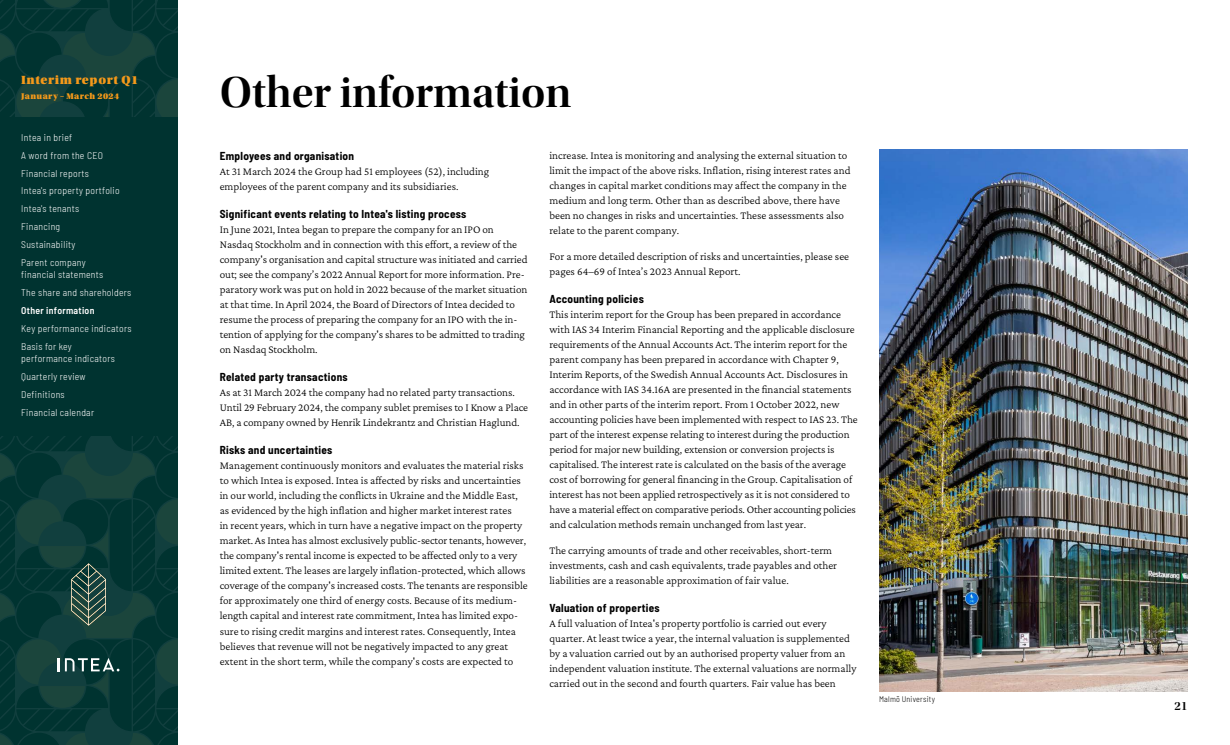
<style>
.page{position:relative;width:1230px;height:745px;background:#fff}
.page>*{position:absolute;margin:0;border:0;box-sizing:border-box;transform-origin:0 0}
.t1{font:45px "Utopia Std Semibold Disp";color:#000}
.t2{font:12.5px "Utopia Std Black Headline";letter-spacing:.05em;color:#f5991a}
.t3{font:12.5px "Utopia Std Semibold Disp";color:#000}
.t4{font:11.25px/15px "Crimson Pro";color:#000}
.t5{font:700 semi-condensed 11.25px "Barlow";letter-spacing:.025em;color:#000}
.t6{font:300 semi-condensed 9.75px/17.9px "Barlow";letter-spacing:.03em;color:#fff}
.t7{font:600 semi-condensed 9.75px "Barlow";letter-spacing:.03em;color:#fff}
.t8{font:8.75px "Utopia Std Black Headline";letter-spacing:.05em;color:#f5991a}
.t9{font:300 semi-condensed 8.12px "Barlow";letter-spacing:.025em;color:#000}
</style>
<div class="page">
<svg style="left:0;top:0;width:177px;height:744px;background:#0a3936"></svg>
<svg style="left:71px;top:563px;width:35px;height:62px;background:#38594f"></svg>
<svg style="left:58px;top:657px;width:61px;height:14px"></svg>
<div style="left:0;top:117px;width:177px;height:318px;background:#003330"></div>
<img style="left:879px;top:149px;width:308px;height:542px">
<p class="t2" style="left:21px;top:73px;width:119px">Interim report Q1</p>
<p class="t8" style="left:21px;top:91px;width:100px">January – March 2024</p>
<p class="t6" style="left:21px;top:128px;width:100px">Intea in brief<br>A word from the CEO<br>Financial reports<br>Intea's property portfolio<br>Intea's tenants<br>Financing<br>Sustainability<br>Parent company</p>
<p class="t6" style="left:21px;top:265px;width:112px">financial statements<br>The share and shareholders</p>
<p class="t7" style="left:21px;top:303px;width:75px">Other information</p>
<p class="t6" style="left:21px;top:318px;width:112px">Key performance indicators<br>Basis for key</p>
<p class="t6" style="left:21px;top:349px;width:95px">performance indicators<br>Quarterly review<br>Definitions<br>Financial calendar</p>
<h1 class="t1" style="left:220px;top:68px;width:353px">Other information</h1>
<p class="t5" style="left:220px;top:148px;width:136px">Employees and organisation</p>
<p class="t4" style="left:220px;top:164px;width:271px">At 31 March 2024 the Group had 51 employees (52), including employees of the parent company and its subsidiaries.</p>
<p class="t5" style="left:220px;top:206px;width:248px">Significant events relating to Intea's listing process</p>
<p class="t4" style="left:220px;top:222px;width:309px">In June 2021, Intea began to prepare the company for an IPO on Nasdaq Stockholm and in connection with this effort, a review of the company's organisation and capital structure was initiated and carried out; see the company’s 2022 Annual Report for more information. Pre&shy;paratory work was put on hold in 2022 because of the market situation at that time. In April 2024, the Board of Directors of Intea decided to resume the process of preparing the company for an IPO with the in&shy;tention of applying for the company's shares to be admitted to trading on Nasdaq Stockholm.</p>
<p class="t5" style="left:220px;top:369px;width:129px">Related party transactions</p>
<p class="t4" style="left:220px;top:385px;width:310px">As at 31 March 2024 the company had no related party transactions.<br>Until 29 February 2024, the company sublet premises to I Know a Place<br>AB, a company owned by Henrik Lindekrantz and Christian Haglund.</p>
<p class="t5" style="left:220px;top:442px;width:114px">Risks and uncertainties</p>
<p class="t4" style="left:220px;top:457px;width:309px">Management continuously monitors and evaluates the material risks to which Intea is exposed. Intea is affected by risks and uncertainties in our world, including the conflicts in Ukraine and the Middle East, as evidenced by the high inflation and higher market interest rates<br>in recent years, which in turn have a negative impact on the property market. As Intea has almost exclusively public- sector tenants, however, the company's rental income is expected to be affected only to a very limited extent. The leases are largely inflation- protected, which allows coverage of the company's increased costs. The tenants are responsible for approximately one third of energy costs. Because of its medium-- length capital and interest rate commitment, Intea has limited expo&shy;sure to rising credit margins and interest rates. Consequently, Intea believes that revenue will not be negatively impacted to any great extent in the short term, while the company's costs are expected to</p>
<p class="t4" style="left:549px;top:148px;width:303px">increase. Intea is monitoring and analysing the external situation to limit the impact of the above risks. Inflation, rising interest rates and changes in capital market conditions may affect the company in the medium and long term. Other than as described above, there have been no changes in risks and uncertainties. These assessments also relate to the parent company.</p>
<p class="t4" style="left:549px;top:248px;width:301px">For a more detailed description of risks and uncertainties, please see pages 64–69 of Intea’s 2023 Annual Report.</p>
<p class="t5" style="left:549px;top:290px;width:96px">Accounting policies</p>
<p class="t4" style="left:549px;top:306px;width:310px">This interim report for the Group has been prepared in accordance with IAS 34 Interim Financial Reporting and the applicable disclosure requirements of the Annual Accounts Act. The interim report for the parent company has been prepared in accordance with Chapter 9, Interim Reports, of the Swedish Annual Accounts Act. Disclosures in accordance with IAS 34.16A are presented in the financial statements and in other parts of the interim report. From 1 October 2022, new accounting policies have been implemented with respect to IAS 23. The part of the interest expense relating to interest during the production period for major new building, extension or conversion projects is capitalised. The interest rate is calculated on the basis of the average cost of borrowing for general financing in the Group. Capitalisation of interest has not been applied retrospectively as it is not considered to have a material effect on comparative periods. Other accounting policies and calculation methods remain unchanged from last year.</p>
<p class="t4" style="left:549px;top:542px;width:289px">The carrying amounts of trade and other receivables, short- term investments, cash and cash equivalents, trade payables and other liabilities are a reasonable approximation of fair value.</p>
<p class="t5" style="left:549px;top:599px;width:112px">Valuation of properties</p>
<p class="t4" style="left:549px;top:615px;width:309px">A full valuation of Intea's property portfolio is carried out every quarter. At least twice a year, the internal valuation is supplemented by a valuation carried out by an authorised property valuer from an independent valuation institute. The external valuations are normally carried out in the second and fourth quarters. Fair value has been</p>
<p class="t9" style="left:879px;top:692px;width:58px">Malmö University</p>
<p class="t3" style="left:1174px;top:698px;width:14px">21</p>
</div>
